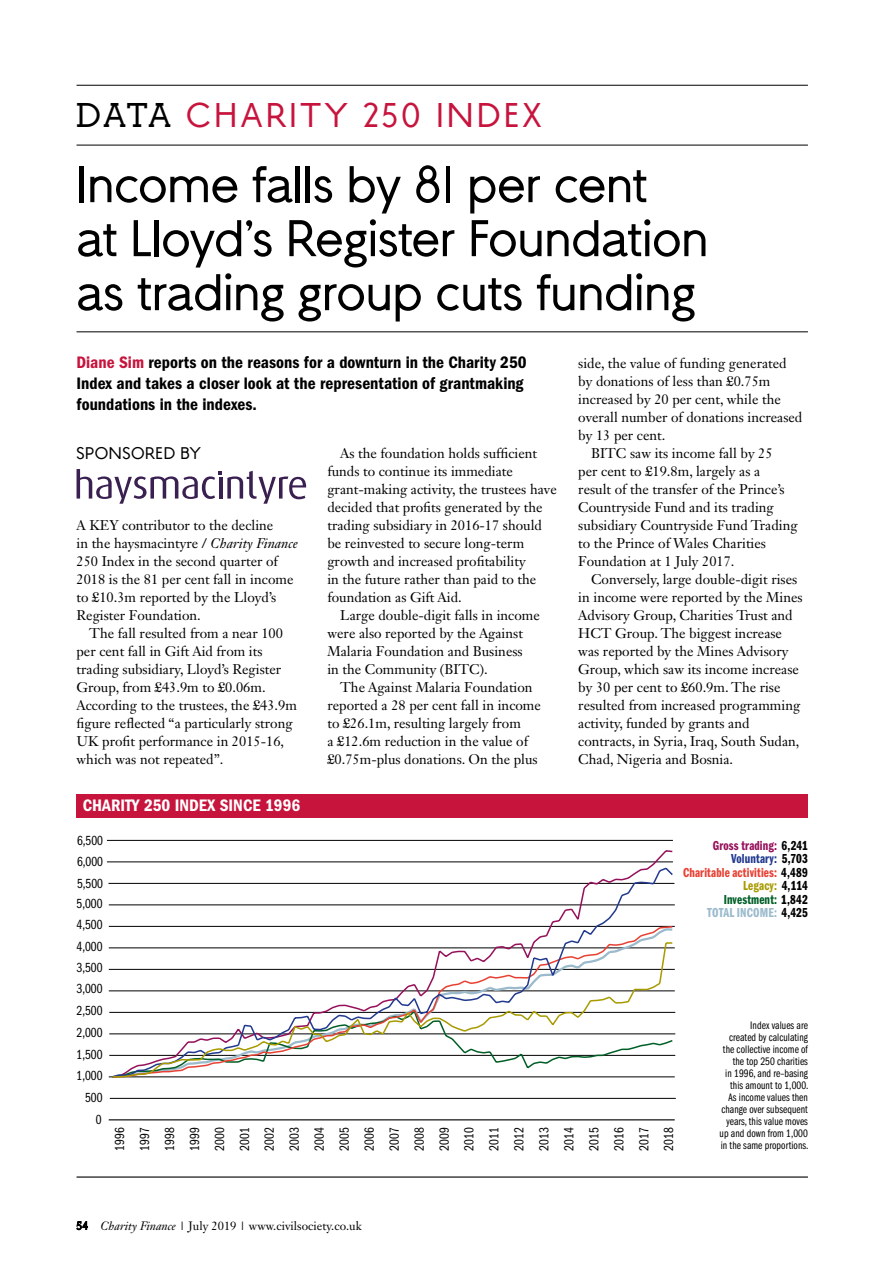
<style>
.page{position:relative;width:893px;height:1263px;background:#fff}
.page>*{position:absolute;margin:0;border:0;box-sizing:border-box;transform-origin:0 0}
.t1{font:54px/54px "LDN Mixed Minimum";color:#000}
.t2{font:36px "LDN Mixed Minimum";letter-spacing:.1em;color:#c7143d}
.t3{font:17.7px "LDN Mixed Minimum";letter-spacing:.03em;color:#000}
.t4{font:17.25px/21px "ITC Franklin Gothic Std Dm Cd";color:#000}
.t5{font:17.25px "ITC Franklin Gothic Std Dm Cd";color:#fff}
.t6{font:13.8px/18px "Janson Text LT Std";color:#000}
.t7{font:13.65px/24.9px "ITC Franklin Gothic Std Bk Cp";letter-spacing:.015em;color:#000;text-align:justify}
.t8{font:13.5px/13.5px "ITC Franklin Gothic Std Dm Cp";letter-spacing:.01em;color:#000;text-align:right}
.t9{font:12px "Janson Text LT Std";color:#000}
.t10{font:11.25px/12px "ITC Franklin Gothic Std Bk Cp";letter-spacing:.005em;color:#000;text-align:right}
.s1{font-family:"LDN Mixed Maximum";color:#000}
.s2{color:#c7143d}
.s3{font-style:italic}
.s4{color:#96105b}
.s5{color:#213a8f}
.s6{color:#e84133}
.s7{color:#a89b00}
.s8{color:#005f27}
.s9{color:#9bbacc}
.s10{font-family:"LDN Mixed";font-weight:500}
</style>
<div class="page">
<svg style="left:76px;top:1221px;width:12px;height:9px"></svg>
<hr style="left:77px;top:85px;width:731px;height:1px;background:#000">
<hr style="left:77px;top:145px;width:731px;height:1px;background:#000">
<hr style="left:77px;top:332px;width:731px;height:1px;background:#000">
<svg style="left:77px;top:469px;width:229px;height:35px"></svg>
<div style="left:77px;top:794px;width:731px;height:24px;background:#c7143d"></div>
<hr style="left:109px;top:1119px;width:566px;height:1px;background:#000">
<hr style="left:110px;top:1098px;width:566px;height:1px;background:#000">
<hr style="left:109px;top:1076px;width:566px;height:1px;background:#000">
<hr style="left:109px;top:1055px;width:566px;height:1px;background:#000">
<hr style="left:109px;top:1033px;width:566px;height:1px;background:#000">
<hr style="left:109px;top:1012px;width:566px;height:1px;background:#000">
<hr style="left:109px;top:990px;width:566px;height:1px;background:#000">
<hr style="left:109px;top:969px;width:566px;height:1px;background:#000">
<hr style="left:109px;top:948px;width:566px;height:1px;background:#000">
<hr style="left:109px;top:926px;width:566px;height:1px;background:#000">
<hr style="left:109px;top:905px;width:566px;height:1px;background:#000">
<hr style="left:108px;top:883px;width:566px;height:1px;background:#000">
<hr style="left:107px;top:862px;width:566px;height:1px;background:#000">
<hr style="left:107px;top:840px;width:566px;height:1px;background:#000">
<svg style="left:111px;top:850px;width:562px;height:16px"></svg>
<svg style="left:111px;top:866px;width:563px;height:75px"></svg>
<svg style="left:111px;top:941px;width:563px;height:137px"></svg>
<hr style="left:77px;top:1176px;width:731px;height:1px;background:#000">
<h2 class="t2" style="left:77px;top:97px;width:467px"><span class="s1">DATA</span> CHARITY 250 INDEX</h2>
<h1 class="t1" style="left:77px;top:159px;width:633px">Income falls by 81 per cent<br>at Lloyd’s Register Foundation as trading group cuts funding</h1>
<p class="t4" style="left:77px;top:352px;width:452px"><span class="s2">Diane Sim</span> reports on the reasons for a downturn in the Charity 250<br>Index and takes a closer look at the representation of grantmaking foundations in the indexes.</p>
<p class="t3" style="left:77px;top:445px;width:126px">SPONSORED BY</p>
<p class="t6" style="left:578px;top:354px;width:210px">side, the value of funding generated</p>
<p class="t6" style="left:578px;top:372px;width:194px">by donations of less than £0.75m</p>
<p class="t6" style="left:578px;top:390px;width:204px">increased by 20 per cent, while the</p>
<p class="t6" style="left:578px;top:408px;width:226px">overall number of donations increased</p>
<p class="t6" style="left:578px;top:426px;width:89px">by 13 per cent.</p>
<p class="t6" style="left:591px;top:444px;width:183px">BITC saw its income fall by 25</p>
<p class="t6" style="left:578px;top:462px;width:183px">per cent to £19.8m, largely as a</p>
<p class="t6" style="left:578px;top:480px;width:208px">result of the transfer of the Prince’s</p>
<p class="t6" style="left:578px;top:498px;width:197px">Countryside Fund and its trading</p>
<p class="t6" style="left:578px;top:516px;width:221px">subsidiary Countryside Fund Trading</p>
<p class="t6" style="left:578px;top:534px;width:189px">to the Prince of Wales Charities</p>
<p class="t6" style="left:578px;top:552px;width:158px">Foundation at 1 July 2017.</p>
<p class="t6" style="left:591px;top:570px;width:208px">Conversely, large double-digit rises</p>
<p class="t6" style="left:578px;top:588px;width:226px">in income were reported by the Mines</p>
<p class="t6" style="left:578px;top:606px;width:216px">Advisory Group, Charities Trust and</p>
<p class="t6" style="left:578px;top:624px;width:205px">HCT Group. The biggest increase</p>
<p class="t6" style="left:578px;top:642px;width:212px">was reported by the Mines Advisory</p>
<p class="t6" style="left:578px;top:660px;width:222px">Group, which saw its income increase</p>
<p class="t6" style="left:578px;top:678px;width:204px">by 30 per cent to £60.9m. The rise</p>
<p class="t6" style="left:578px;top:696px;width:223px">resulted from increased programming</p>
<p class="t6" style="left:578px;top:714px;width:173px">activity, funded by grants and</p>
<p class="t6" style="left:578px;top:732px;width:223px">contracts, in Syria, Iraq, South Sudan,</p>
<p class="t6" style="left:578px;top:750px;width:156px">Chad, Nigeria and Bosnia.</p>
<p class="t6" style="left:327px;top:444px;width:231px;text-indent:13px">As the foundation holds sufficient funds to continue its immediate grant-making activity, the trustees have decided that profits generated by the trading subsidiary in 2016-17 should be reinvested to secure long-term growth and increased profitability<br>in the future rather than paid to the foundation as Gift Aid.</p>
<p class="t6" style="left:327px;top:606px;width:214px;text-indent:13px">Large double-digit falls in income were also reported by the Against<br>Malaria Foundation and Business<br>in the Community (BITC).</p>
<p class="t6" style="left:327px;top:678px;width:215px;text-indent:13px">The Against Malaria Foundation reported a 28 per cent fall in income to £26.1m, resulting largely from<br>a £12.6m reduction in the value of £0.75m-plus donations. On the plus</p>
<p class="t6" style="left:77px;top:516px;width:223px">A KEY contributor to the decline<br>in the haysmacintyre / <span class="s3">Charity Finance<br></span>250 Index in the second quarter of<br>2018 is the 81 per cent fall in income to £10.3m reported by the Lloyd’s<br>Register Foundation.</p>
<p class="t6" style="left:77px;top:624px;width:222px;text-indent:13px">The fall resulted from a near 100 per cent fall in Gift Aid from its trading subsidiary, Lloyd’s Register Group, from £43.9m to £0.06m.<br>According to the trustees, the £43.9m figure reflected “a particularly strong UK profit performance in 2015-16, which was not repeated”.</p>
<p class="t5" style="left:83px;top:796px;width:219px">CHARITY 250 INDEX SINCE 1996</p>
<p class="t7" style="left:77px;top:828px;width:28px">6,500</p>
<p class="t7" style="left:77px;top:849px;width:28px">6,000</p>
<p class="t7" style="left:77px;top:871px;width:28px">5,500</p>
<p class="t7" style="left:77px;top:891px;width:28px">5,000</p>
<p class="t7" style="left:77px;top:912px;width:28px">4,500</p>
<p class="t7" style="left:77px;top:934px;width:28px">4,000</p>
<p class="t7" style="left:77px;top:956px;width:28px">3,500</p>
<p class="t7" style="left:77px;top:977px;width:28px">3,000</p>
<p class="t7" style="left:77px;top:999px;width:28px">2,500</p>
<p class="t7" style="left:77px;top:1020px;width:28px">2,000</p>
<p class="t7" style="left:77px;top:1042px;width:28px">1,500</p>
<p class="t7" style="left:77px;top:1064px;width:28px">1,000</p>
<p class="t7" style="left:85px;top:1085px;width:19px">500</p>
<p class="t7" style="left:96px;top:1107px;width:7px">0</p>
<p class="t7" style="left:107px;top:1151px;width:25px;rotate:-90deg">1996<br>1997<br>1998<br>1999<br>2000<br>2001<br>2002<br>2003<br>2004<br>2005<br>2006<br>2007<br>2008<br>2009<br>2010<br>2011<br>2012<br>2013<br>2014<br>2015<br>2016<br>2017<br>2018</p>
<p class="t8" style="left:683px;top:839px;width:126px"><span class="s4">Gross trading:</span> 6,241<br><span class="s5">Voluntary:</span> 5,703<br><span class="s6">Charitable activities:</span> 4,489<br><span class="s7">Legacy:</span> 4,114<br><span class="s8">Investment:</span> 1,842<br><span class="s9">TOTAL INCOME:</span> 4,425</p>
<p class="t10" style="left:719px;top:1019px;width:90px">Index values are<br>created by calculating the collective income of the top 250 charities<br>in 1996, and re–basing this amount to 1,000.<br>As income values then change over subsequent years, this value moves up and down from 1,000 in the same proportions.</p>
<p class="t9" style="left:77px;top:1218px;width:287px"><span class="s10">54</span> <span class="s3">Charity Finance</span> | July 2019 | www.civilsociety.co.uk</p>
</div>
